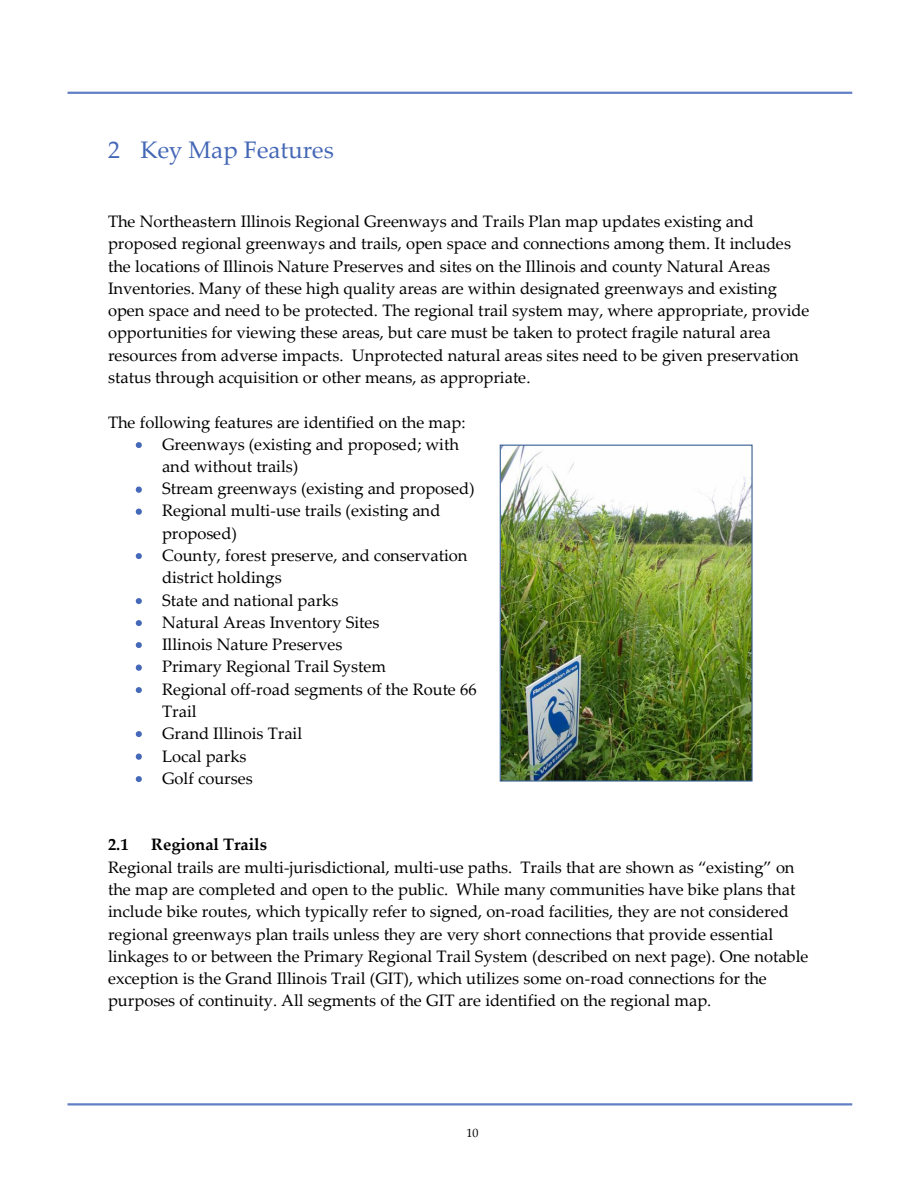
<style>
.page{position:relative;width:918px;height:1188px;background:#fff}
.page>*{position:absolute;margin:0;border:0;box-sizing:border-box;transform-origin:0 0}
.t1{font:24px "Palatino Linotype";color:#4467b6}
.t2{font:16.5px/22.2px "Palatino Linotype";color:#000}
.t3{font:700 16.5px "Palatino Linotype";color:#000}
.t4{font:12px "Palatino Linotype";color:#000}
</style>
<div class="page">
<hr style="left:68px;top:92px;width:784px;height:2px;background:#607fc4">
<hr style="left:68px;top:1103px;width:784px;height:3px;background:#607fc4">
<img style="left:135px;top:442px;width:7px;height:6px">
<img style="left:135px;top:486px;width:7px;height:7px">
<img style="left:135px;top:508px;width:7px;height:7px">
<img style="left:135px;top:553px;width:7px;height:6px">
<img style="left:135px;top:598px;width:7px;height:6px">
<img style="left:135px;top:620px;width:7px;height:6px">
<img style="left:135px;top:642px;width:7px;height:6px">
<img style="left:135px;top:664px;width:7px;height:7px">
<img style="left:135px;top:687px;width:7px;height:6px">
<img style="left:135px;top:731px;width:7px;height:6px">
<img style="left:135px;top:753px;width:7px;height:7px">
<img style="left:135px;top:776px;width:7px;height:6px">
<img style="left:502px;top:447px;width:249px;height:333px">
<div style="left:500px;top:445px;width:253px;height:337px;border:1px solid #365f91"></div>
<h1 class="t1" style="left:108px;top:141px;width:228px">2 Key Map Features</h1>
<p class="t2" style="left:108px;top:212px;width:703px">The Northeastern Illinois Regional Greenways and Trails Plan map updates existing and proposed regional greenways and trails, open space and connections among them. It includes the locations of Illinois Nature Preserves and sites on the Illinois and county Natural Areas Inventories. Many of these high quality areas are within designated greenways and existing open space and need to be protected. The regional trail system may, where appropriate, provide opportunities for viewing these areas, but care must be taken to protect fragile natural area resources from adverse impacts. Unprotected natural areas sites need to be given preservation status through acquisition or other means, as appropriate.</p>
<p class="t2" style="left:108px;top:413px;width:359px">The following features are identified on the map:</p>
<p class="t2" style="left:162px;top:435px;width:298px">Greenways (existing and proposed; with</p>
<p class="t2" style="left:162px;top:457px;width:138px">and without trails)</p>
<p class="t2" style="left:162px;top:480px;width:314px">Stream greenways (existing and proposed)</p>
<p class="t2" style="left:162px;top:502px;width:280px">Regional multi-use trails (existing and</p>
<p class="t2" style="left:162px;top:524px;width:77px">proposed)</p>
<p class="t2" style="left:162px;top:546px;width:307px">County, forest preserve, and conservation</p>
<p class="t2" style="left:162px;top:568px;width:121px">district holdings</p>
<p class="t2" style="left:162px;top:591px;width:178px">State and national parks</p>
<p class="t2" style="left:162px;top:613px;width:219px">Natural Areas Inventory Sites</p>
<p class="t2" style="left:162px;top:635px;width:182px">Illinois Nature Preserves</p>
<p class="t2" style="left:162px;top:658px;width:226px">Primary Regional Trail System</p>
<p class="t2" style="left:162px;top:680px;width:316px">Regional off-road segments of the Route 66</p>
<p class="t2" style="left:162px;top:702px;width:36px">Trail</p>
<p class="t2" style="left:162px;top:724px;width:142px">Grand Illinois Trail</p>
<p class="t2" style="left:162px;top:747px;width:86px">Local parks</p>
<p class="t2" style="left:162px;top:769px;width:92px">Golf courses</p>
<h2 class="t3" style="left:108px;top:838px;width:22px">2.1</h2>
<h2 class="t3" style="left:151px;top:838px;width:117px">Regional Trails</h2>
<h2 class="t2" style="left:108px;top:858px;width:702px">Regional trails are multi-jurisdictional, multi-use paths. Trails that are shown as “existing” on the map are completed and open to the public. While many communities have bike plans that include bike routes, which typically refer to signed, on-road facilities, they are not considered regional greenways plan trails unless they are very short connections that provide essential linkages to or between the Primary Regional Trail System (described on next page). One notable exception is the Grand Illinois Trail (GIT), which utilizes some on-road connections for the purposes of continuity. All segments of the GIT are identified on the regional map.</h2>
<p class="t4" style="left:466px;top:1128px;width:14px">10</p>
</div>
